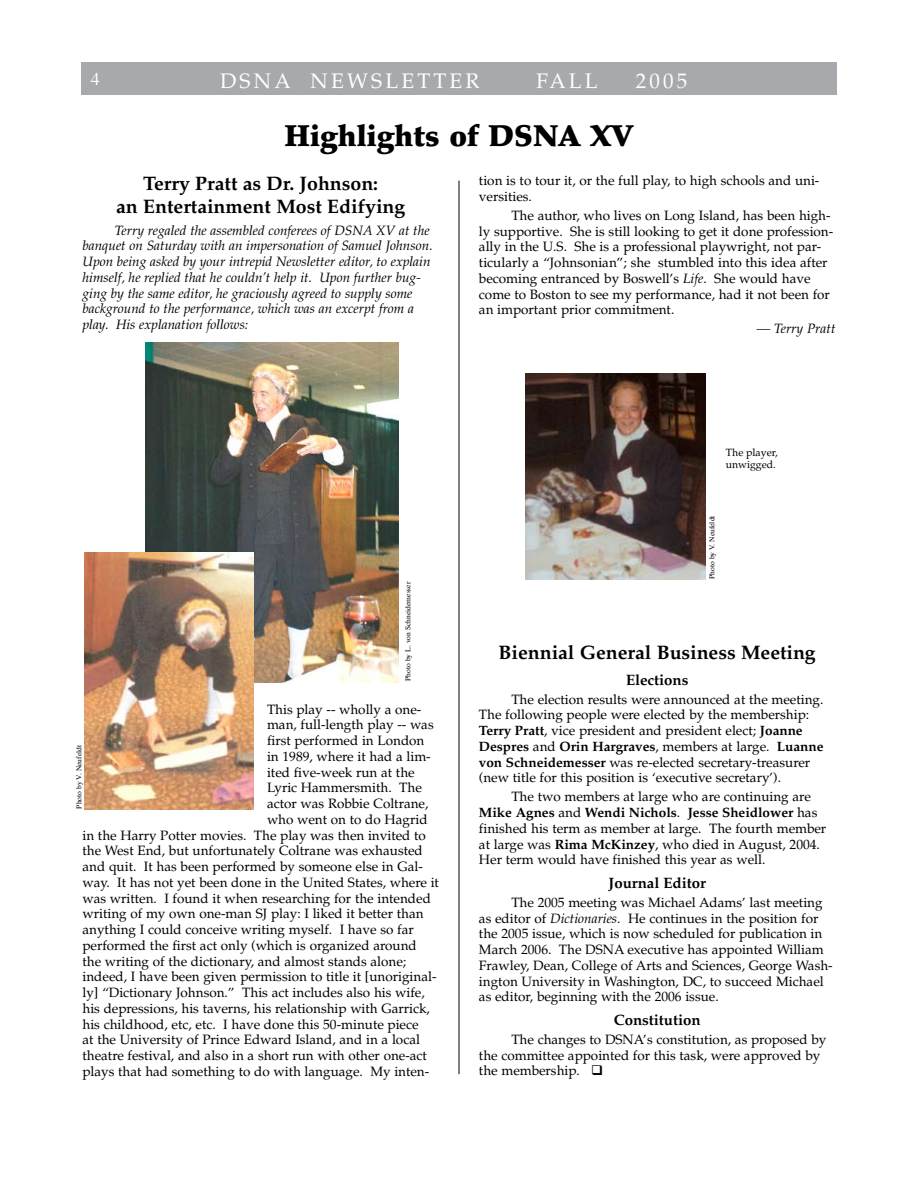
<style>
.page{position:relative;width:918px;height:1188px;background:#fff}
.page>*{position:absolute;margin:0;border:0;box-sizing:border-box;transform-origin:0 0}
.t1{font:900 30px "Palatino";color:#000}
.t2{font:21px "Palatino";letter-spacing:.15em;color:#fff}
.t3{font:700 19.5px/23.4px "Palatino";color:#000;text-align:center}
.t4{font:700 15px "Palatino";color:#000}
.t5{font:13.5px/15.8px "Palatino";color:#000}
.t6{font:italic 13.5px/15.8px "Palatino";color:#000}
.t7{font:10.5px/12px "Palatino";color:#000}
.t8{font:7.5px "Times";color:#000}
.s1{font-style:italic}
.s2{font-weight:700}
</style>
<div class="page">
<img style="left:146px;top:343px;width:252px;height:340px">
<div style="left:81px;top:62px;width:756px;height:32px;background:#a7a9ac"></div>
<hr style="left:459px;top:181px;width:1px;height:893px;background:#000">
<img style="left:526px;top:374px;width:179px;height:205px">
<svg style="left:90px;top:809px;width:41px;height:1px"></svg>
<img style="left:85px;top:552px;width:168px;height:257px">
<h2 class="t2" style="left:220px;top:68px;width:261px">DSNA NEWSLETTER</h2>
<h2 class="t2" style="left:536px;top:68px;width:63px">FALL</h2>
<h2 class="t2" style="left:636px;top:68px;width:53px">2005</h2>
<h1 class="t1" style="left:285px;top:118px;width:350px">Highlights of DSNA XV</h1>
<h3 class="t3" style="left:116px;top:171px;width:291px">Terry Pratt as Dr. Johnson:<br>an Entertainment Most Edifying</h3>
<p class="t6" style="left:82px;top:222px;width:352px;text-indent:32px">Terry regaled the assembled conferees of DSNA XV at the banquet on Saturday with an impersonation of Samuel Johnson.<br>Upon being asked by your intrepid Newsletter editor, to explain himself, he replied that he couldn’t help it. Upon further bug&shy;ging by the same editor, he graciously agreed to supply some background to the performance, which was an excerpt from a play. His explanation follows:</p>
<p class="t5" style="left:479px;top:173px;width:342px">tion is to tour it, or the full play, to high schools and uni&shy;versities.</p>
<p class="t5" style="left:479px;top:208px;width:356px;text-indent:32px">The author, who lives on Long Island, has been high&shy;ly supportive. She is still looking to get it done profession&shy;ally in the U.S. She is a professional playwright, not par&shy;ticularly a “Johnsonian”; she stumbled into this idea after becoming entranced by Boswell’s <span class="s1">Life</span>. She would have come to Boston to see my performance, had it not been for an important prior commitment.</p>
<p class="t6" style="left:757px;top:321px;width:80px">— Terry Pratt</p>
<p class="t8" style="left:404px;top:681px;width:101px;rotate:-90deg">Photo by L. von Schneidemesser</p>
<p class="t5" style="left:267px;top:701px;width:156px">This play -- wholly a one-</p>
<p class="t5" style="left:267px;top:717px;width:168px">man, full-length play -- was</p>
<p class="t5" style="left:267px;top:733px;width:159px">first performed in London</p>
<p class="t5" style="left:267px;top:749px;width:165px">in 1989, where it had a lim-</p>
<p class="t5" style="left:267px;top:764px;width:149px">ited five-week run at the</p>
<p class="t5" style="left:267px;top:780px;width:156px">Lyric Hammersmith. The</p>
<p class="t5" style="left:267px;top:796px;width:163px">actor was Robbie Coltrane,</p>
<p class="t5" style="left:267px;top:812px;width:162px">who went on to do Hagrid</p>
<p class="t5" style="left:82px;top:827px;width:345px">in the Harry Potter movies. The play was then invited to</p>
<p class="t5" style="left:82px;top:843px;width:342px">the West End, but unfortunately Coltrane was exhausted</p>
<p class="t5" style="left:82px;top:859px;width:342px">and quit. It has been performed by someone else in Gal-</p>
<p class="t5" style="left:82px;top:875px;width:358px">way. It has not yet been done in the United States, where it</p>
<p class="t5" style="left:82px;top:890px;width:350px">was written. I found it when researching for the intended</p>
<p class="t5" style="left:82px;top:906px;width:343px">writing of my own one-man SJ play: I liked it better than</p>
<p class="t5" style="left:82px;top:922px;width:333px">anything I could conceive writing myself. I have so far</p>
<p class="t5" style="left:82px;top:938px;width:336px">performed the first act only (which is organized around</p>
<p class="t5" style="left:82px;top:953px;width:325px">the writing of the dictionary, and almost stands alone;</p>
<p class="t5" style="left:82px;top:969px;width:356px">indeed, I have been given permission to title it [unoriginal-</p>
<p class="t5" style="left:82px;top:985px;width:344px">ly] “Dictionary Johnson.” This act includes also his wife,</p>
<p class="t5" style="left:82px;top:1001px;width:349px">his depressions, his taverns, his relationship with Garrick,</p>
<p class="t5" style="left:82px;top:1016px;width:338px">his childhood, etc, etc. I have done this 50-minute piece</p>
<p class="t5" style="left:82px;top:1032px;width:339px">at the University of Prince Edward Island, and in a local</p>
<p class="t5" style="left:82px;top:1048px;width:346px">theatre festival, and also in a short run with other one-act</p>
<p class="t5" style="left:82px;top:1064px;width:348px">plays that had something to do with language. My inten-</p>
<p class="t8" style="left:75px;top:809px;width:65px;rotate:-90deg">Photo by V. Neufeldt</p>
<p class="t7" style="left:726px;top:447px;width:53px">The player, unwigged.</p>
<p class="t8" style="left:708px;top:579px;width:65px;rotate:-90deg">Photo by V. Neufeldt</p>
<h3 class="t3" style="left:499px;top:641px;width:319px">Biennial General Business Meeting</h3>
<p class="t4" style="left:626px;top:670px;width:64px">Elections</p>
<p class="t5" style="left:479px;top:692px;width:346px;text-indent:32px">The election results were announced at the meeting.<br>The following people were elected by the membership:<br><span class="s2">Terry Pratt</span>, vice president and president elect; <span class="s2">Joanne Despres</span> and <span class="s2">Orin Hargraves</span>, members at large. <span class="s2">Luanne von Schneidemesser</span> was re-elected secretary-treasurer (new title for this position is ‘executive secretary’).</p>
<p class="t5" style="left:479px;top:789px;width:349px;text-indent:32px">The two members at large who are continuing are <span class="s2">Mike Agnes</span> and <span class="s2">Wendi Nichols</span>. <span class="s2">Jesse Sheidlower</span> has finished his term as member at large. The fourth member at large was <span class="s2">Rima McKinzey</span>, who died in August, 2004.<br>Her term would have finished this year as well.</p>
<p class="t4" style="left:609px;top:873px;width:99px">Journal Editor</p>
<p class="t5" style="left:479px;top:895px;width:355px;text-indent:32px">The 2005 meeting was Michael Adams’ last meeting as editor of <span class="s1">Dictionaries</span>. He continues in the position for the 2005 issue, which is now scheduled for publication in March 2006. The DSNA executive has appointed William Frawley, Dean, College of Arts and Sciences, George Wash&shy;ington University in Washington, DC, to succeed Michael as editor, beginning with the 2006 issue.</p>
<p class="t4" style="left:614px;top:1010px;width:88px">Constitution</p>
<p class="t5" style="left:479px;top:1032px;width:349px;text-indent:32px">The changes to DSNA’s constitution, as proposed by the committee appointed for this task, were approved by the membership. ❑</p>
</div>
